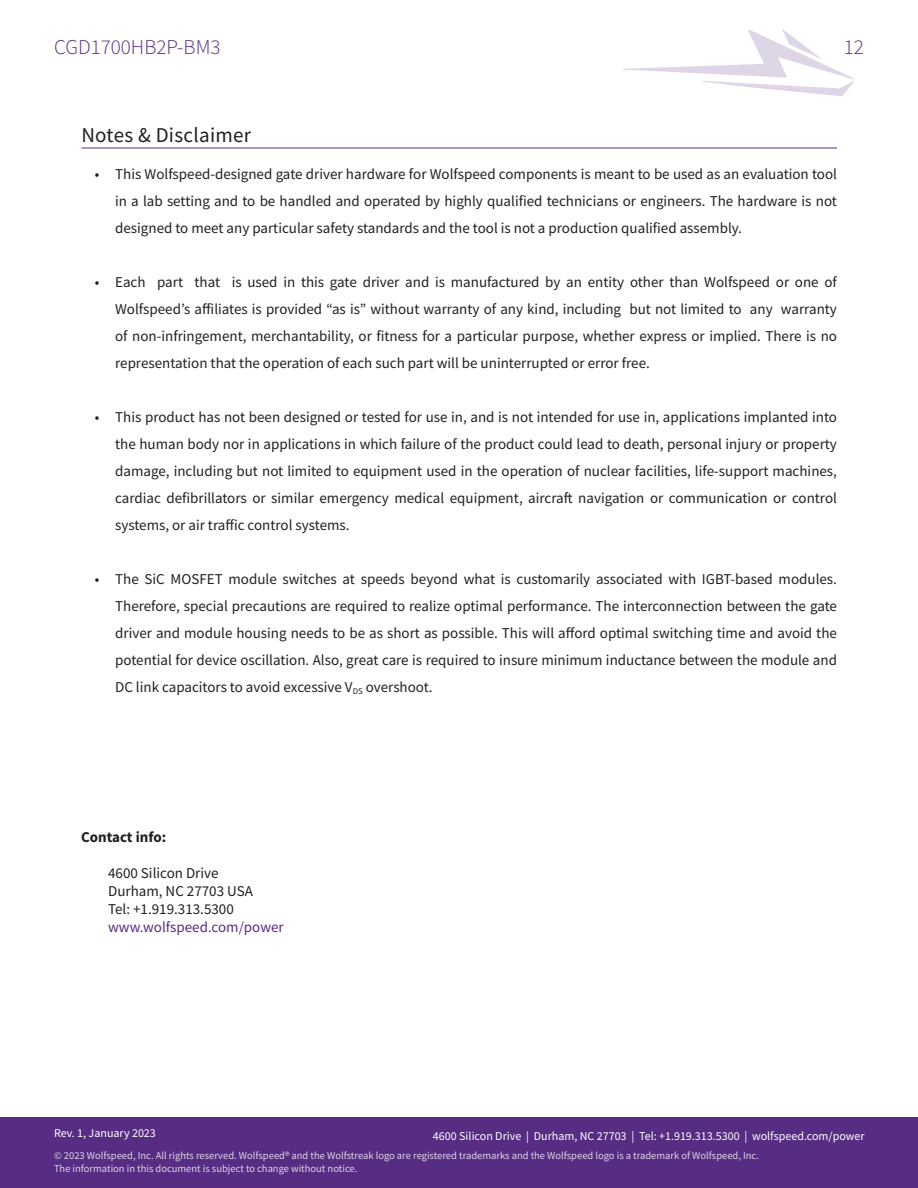
<style>
.page{position:relative;width:918px;height:1188px;background:#fff}
.page>*{position:absolute;margin:0;border:0;box-sizing:border-box;transform-origin:0 0}
.t1{font:300 21px "Source Sans Pro";color:#572c83}
.t2{font:21px "Source Sans Pro";letter-spacing:.015em;color:#221f1f}
.t3{font:15px/27px "Source Sans Pro";color:#221f1f;text-align:justify}
.t4{font:15px "Source Sans Pro";color:#572c83}
.t5{font:700 15px "Source Sans Pro";color:#221f1f}
.t6{font:12px "Source Sans Pro";color:#fff}
.t7{font:10.5px/12.6px "Source Sans Pro";color:#fff}
</style>
<div class="page">
<svg style="left:622px;top:29px;width:232px;height:67px"></svg>
<div style="left:0;top:1118px;width:918px;height:70px;background:#572c83"></div>
<hr style="left:81px;top:148px;width:756px;height:1px;background:#572c83">
<h1 class="t1" style="left:54px;top:34px;width:168px">CGD1700HB2P-BM3</h1>
<h1 class="t1" style="left:844px;top:34px;width:22px">12</h1>
<h1 class="t2" style="left:81px;top:122px;width:171px">Notes &amp; Disclaimer</h1>
<p class="t3" style="left:115px;top:162px;width:723px;text-indent:-20px">• This Wolfspeed-designed gate driver hardware for Wolfspeed components is meant to be used as an evaluation tool in a lab setting and to be handled and operated by highly quali昀椀ed technicians or engineers. The hardware is not designed to meet any particular safety standards and the tool is not a production quali昀椀ed assembly.</p>
<p class="t3" style="left:115px;top:270px;width:723px;text-indent:-20px">• Each part that is used in this gate driver and is manufactured by an entity other than Wolfspeed or one of Wolfspeed’s a昀昀iliates is provided “as is” without warranty of any kind, including but not limited to any warranty of non-infringement, merchantability, or 昀椀tness for a particular purpose, whether express or implied. There is no representation that the operation of each such part will be uninterrupted or error free.</p>
<p class="t3" style="left:115px;top:405px;width:723px;text-indent:-20px">• This product has not been designed or tested for use in, and is not intended for use in, applications implanted into the human body nor in applications in which failure of the product could lead to death, personal injury or property damage, including but not limited to equipment used in the operation of nuclear facilities, life-support machines, cardiac de昀椀brillators or similar emergency medical equipment, aircra昀琀 navigation or communication or control systems, or air tra昀昀ic control systems.</p>
<p class="t3" style="left:115px;top:567px;width:723px;text-indent:-20px">• The SiC MOSFET module switches at speeds beyond what is customarily associated with IGBT-based modules.<br>Therefore, special precautions are required to realize optimal performance. The interconnection between the gate driver and module housing needs to be as short as possible. This will a昀昀ord optimal switching time and avoid the potential for device oscillation. Also, great care is required to insure minimum inductance between the module and DC link capacitors to avoid excessive V<sub>DS</sub> overshoot.</p>
<p class="t5" style="left:81px;top:831px;width:87px">Contact info:</p>
<p class="t3" style="left:108px;top:865px;width:146px;line-height:18px;text-align:left">4600 Silicon Drive<br>Durham, NC 27703 USA<br>Tel: +1.919.313.5300</p>
<p class="t4" style="left:108px;top:921px;width:177px">www.wolfspeed.com/power</p>
<p class="t6" style="left:54px;top:1128px;width:103px">Rev. 1, January 2023</p>
<p class="t7" style="left:54px;top:1150px;width:707px">© 2023 Wolfspeed, Inc. All rights reserved. Wolfspeed® and the Wolfstreak logo are registered trademarks and the Wolfspeed logo is a trademark of Wolfspeed, Inc.<br>The information in this document is subject to change without notice.</p>
<p class="t6" style="left:433px;top:1131px;width:433px">4600 Silicon Drive | Durham, NC 27703 | Tel: +1.919.313.5300 | wolfspeed.com/power</p>
</div>
